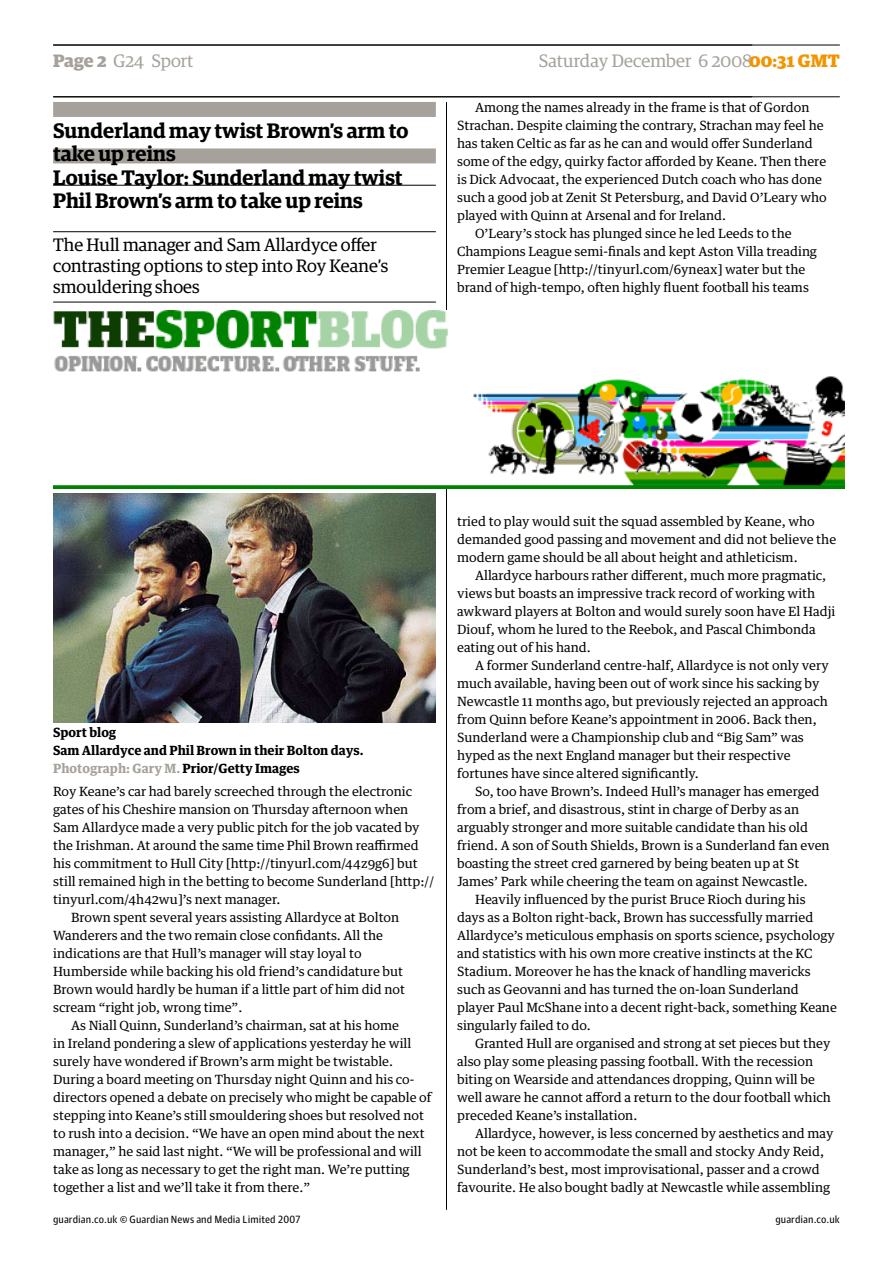
<style>
.page{position:relative;width:893px;height:1263px;background:#fff}
.page>*{position:absolute;margin:0;border:0;box-sizing:border-box;transform-origin:0 0}
.t1{font:600 21px/23.2px "DE5 Display Egyptian";color:#000}
.t2{font:18px/21px "DE3 Display Egyptian";letter-spacing:.005em;color:#000}
.t3{font:18px "DE3 Display Egyptian";letter-spacing:.005em;color:#a6a19b}
.t4{font:12.75px/18px "TE32 Text Egyptian";color:#000}
.t5{font:700 12.75px/18px "TE32 Text Egyptian";color:#000}
.t6{font:10.5px "AS32 Agate Sans";letter-spacing:.005em;color:#000}
.s1{font-family:"DE6 Display Egyptian";font-weight:700}
.s2{font-family:"DE6 Display Egyptian";font-weight:700;color:#f29400}
.s3{color:#a6a19b}
</style>
<div class="page">
<hr style="left:53px;top:45px;width:787px;height:1px;background:#000">
<hr style="left:53px;top:96px;width:787px;height:1px;background:#000">
<hr style="left:446px;top:102px;width:1px;height:1108px;background:#000">
<img style="left:53px;top:493px;width:383px;height:230px">
<img style="left:53px;top:310px;width:791px;height:179px">
<div style="left:53px;top:102px;width:383px;height:15px;background:#a6a19b"></div>
<hr style="left:53px;top:185px;width:383px;height:1px;background:#000">
<div style="left:53px;top:148px;width:383px;height:15px;background:#a6a19b"></div>
<hr style="left:53px;top:231px;width:383px;height:1px;background:#000">
<hr style="left:53px;top:302px;width:383px;height:1px;background:#000">
<h2 class="t3" style="left:53px;top:50px;width:142px"><span class="s1">Page</span> G24 Sport</h2>
<h2 class="t3" style="left:539px;top:50px;width:302px">Saturday December 6 2008<span class="s2">00:31 GMT</span></h2>
<h1 class="t1" style="left:53px;top:119px;width:357px">Sunderland may twist Brown’s arm to take up reins<br>Louise Taylor: Sunderland may twist<br>Phil Brown’s arm to take up reins</h1>
<h2 class="t2" style="left:53px;top:234px;width:337px">The Hull manager and Sam Allardyce offer contrasting options to step into Roy Keane’s smouldering shoes</h2>
<p class="t4" style="left:475px;top:98px;width:336px">Among the names already in the frame is that of Gordon</p>
<p class="t4" style="left:457px;top:116px;width:368px">Strachan. Despite claiming the contrary, Strachan may feel he</p>
<p class="t4" style="left:457px;top:134px;width:357px">has taken Celtic as far as he can and would offer Sunderland</p>
<p class="t4" style="left:457px;top:152px;width:371px">some of the edgy, quirky factor afforded by Keane. Then there</p>
<p class="t4" style="left:457px;top:170px;width:366px">is Dick Advocaat, the experienced Dutch coach who has done</p>
<p class="t4" style="left:457px;top:188px;width:371px">such a good job at Zenit St Petersburg, and David O’Leary who</p>
<p class="t4" style="left:457px;top:206px;width:271px">played with Quinn at Arsenal and for Ireland.</p>
<p class="t4" style="left:475px;top:224px;width:318px">O’Leary’s stock has plunged since he led Leeds to the</p>
<p class="t4" style="left:457px;top:242px;width:361px">Champions League semi-finals and kept Aston Villa treading</p>
<p class="t4" style="left:457px;top:260px;width:350px">Premier League [http://tinyurl.com/6yneax] water but the</p>
<p class="t4" style="left:457px;top:278px;width:353px">brand of high-tempo, often highly fluent football his teams</p>
<p class="t5" style="left:53px;top:723px;width:312px">Sport blog<br>Sam Allardyce and Phil Brown in their Bolton days.<br><span class="s3">Photograph: Gary M.</span> Prior/Getty Images</p>
<p class="t4" style="left:53px;top:782px;width:360px">Roy Keane’s car had barely screeched through the electronic</p>
<p class="t4" style="left:53px;top:800px;width:357px">gates of his Cheshire mansion on Thursday afternoon when</p>
<p class="t4" style="left:53px;top:818px;width:368px">Sam Allardyce made a very public pitch for the job vacated by</p>
<p class="t4" style="left:53px;top:836px;width:367px">the Irishman. At around the same time Phil Brown reaffirmed</p>
<p class="t4" style="left:53px;top:854px;width:366px">his commitment to Hull City [http://tinyurl.com/44z9g6] but</p>
<p class="t4" style="left:53px;top:872px;width:383px">still remained high in the betting to become Sunderland [http://</p>
<p class="t4" style="left:53px;top:890px;width:229px">tinyurl.com/4h42wu]’s next manager.</p>
<p class="t4" style="left:71px;top:908px;width:330px">Brown spent several years assisting Allardyce at Bolton</p>
<p class="t4" style="left:53px;top:926px;width:331px">Wanderers and the two remain close confidants. All the</p>
<p class="t4" style="left:53px;top:944px;width:310px">indications are that Hull’s manager will stay loyal to</p>
<p class="t4" style="left:53px;top:962px;width:352px">Humberside while backing his old friend’s candidature but</p>
<p class="t4" style="left:53px;top:980px;width:353px">Brown would hardly be human if a little part of him did not</p>
<p class="t4" style="left:53px;top:998px;width:191px">scream “right job, wrong time”.</p>
<p class="t4" style="left:71px;top:1016px;width:329px">As Niall Quinn, Sunderland’s chairman, sat at his home</p>
<p class="t4" style="left:53px;top:1034px;width:360px">in Ireland pondering a slew of applications yesterday he will</p>
<p class="t4" style="left:53px;top:1052px;width:341px">surely have wondered if Brown’s arm might be twistable.</p>
<p class="t4" style="left:53px;top:1070px;width:363px">During a board meeting on Thursday night Quinn and his co-</p>
<p class="t4" style="left:53px;top:1088px;width:380px">directors opened a debate on precisely who might be capable of</p>
<p class="t4" style="left:53px;top:1106px;width:373px">stepping into Keane’s still smouldering shoes but resolved not</p>
<p class="t4" style="left:53px;top:1124px;width:373px">to rush into a decision. “We have an open mind about the next</p>
<p class="t4" style="left:53px;top:1142px;width:370px">manager,” he said last night. “We will be professional and will</p>
<p class="t4" style="left:53px;top:1160px;width:358px">take as long as necessary to get the right man. We’re putting</p>
<p class="t4" style="left:53px;top:1178px;width:259px">together a list and we’ll take it from there.”</p>
<p class="t4" style="left:457px;top:512px;width:381px">tried to play would suit the squad assembled by Keane, who demanded good passing and movement and did not believe the modern game should be all about height and athleticism.</p>
<p class="t4" style="left:457px;top:566px;width:380px;text-indent:18px">Allardyce harbours rather different, much more pragmatic, views but boasts an impressive track record of working with awkward players at Bolton and would surely soon have El Hadji Diouf, whom he lured to the Reebok, and Pascal Chimbonda eating out of his hand.</p>
<p class="t4" style="left:457px;top:656px;width:373px;text-indent:18px">A former Sunderland centre-half, Allardyce is not only very much available, having been out of work since his sacking by Newcastle 11 months ago, but previously rejected an approach from Quinn before Keane’s appointment in 2006. Back then, Sunderland were a Championship club and “Big Sam” was hyped as the next England manager but their respective fortunes have since altered significantly.</p>
<p class="t4" style="left:475px;top:782px;width:346px">So, too have Brown’s. Indeed Hull’s manager has emerged</p>
<p class="t4" style="left:457px;top:800px;width:344px">from a brief, and disastrous, stint in charge of Derby as an</p>
<p class="t4" style="left:457px;top:818px;width:353px">arguably stronger and more suitable candidate than his old</p>
<p class="t4" style="left:457px;top:836px;width:374px">friend. A son of South Shields, Brown is a Sunderland fan even</p>
<p class="t4" style="left:457px;top:854px;width:344px">boasting the street cred garnered by being beaten up at St</p>
<p class="t4" style="left:457px;top:872px;width:352px">James’ Park while cheering the team on against Newcastle.</p>
<p class="t4" style="left:475px;top:890px;width:332px">Heavily influenced by the purist Bruce Rioch during his</p>
<p class="t4" style="left:457px;top:908px;width:358px">days as a Bolton right-back, Brown has successfully married</p>
<p class="t4" style="left:457px;top:926px;width:379px">Allardyce’s meticulous emphasis on sports science, psychology</p>
<p class="t4" style="left:457px;top:944px;width:357px">and statistics with his own more creative instincts at the KC</p>
<p class="t4" style="left:457px;top:962px;width:355px">Stadium. Moreover he has the knack of handling mavericks</p>
<p class="t4" style="left:457px;top:980px;width:343px">such as Geovanni and has turned the on-loan Sunderland</p>
<p class="t4" style="left:457px;top:998px;width:381px">player Paul McShane into a decent right-back, something Keane</p>
<p class="t4" style="left:457px;top:1016px;width:135px">singularly failed to do.</p>
<p class="t4" style="left:475px;top:1034px;width:357px">Granted Hull are organised and strong at set pieces but they</p>
<p class="t4" style="left:457px;top:1052px;width:357px">also play some pleasing passing football. With the recession</p>
<p class="t4" style="left:457px;top:1070px;width:359px">biting on Wearside and attendances dropping, Quinn will be</p>
<p class="t4" style="left:457px;top:1088px;width:375px">well aware he cannot afford a return to the dour football which</p>
<p class="t4" style="left:457px;top:1106px;width:182px">preceded Keane’s installation.</p>
<p class="t4" style="left:475px;top:1124px;width:360px">Allardyce, however, is less concerned by aesthetics and may</p>
<p class="t4" style="left:457px;top:1142px;width:369px">not be keen to accommodate the small and stocky Andy Reid,</p>
<p class="t4" style="left:457px;top:1160px;width:364px">Sunderland’s best, most improvisational, passer and a crowd</p>
<p class="t4" style="left:457px;top:1178px;width:374px">favourite. He also bought badly at Newcastle while assembling</p>
<p class="t6" style="left:53px;top:1213px;width:249px">guardian.co.uk © Guardian News and Media Limited 2007</p>
<p class="t6" style="left:775px;top:1213px;width:66px">guardian.co.uk</p>
</div>
